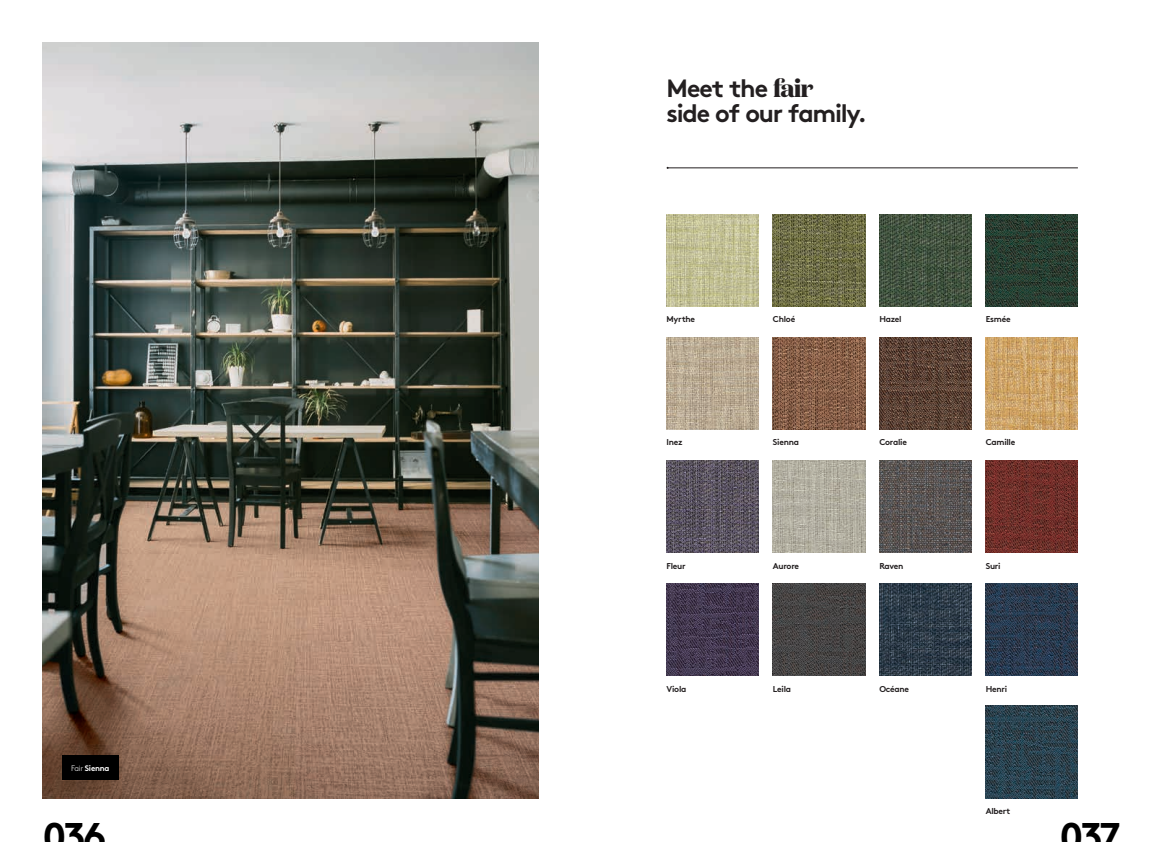
<style>
.page{position:relative;width:1163px;height:842px;background:#fff}
.page>*{position:absolute;margin:0;border:0;box-sizing:border-box;transform-origin:0 0}
.t1{font:700 40px "Brown";letter-spacing:-.09em;color:#000}
.t2{font:700 25px/25px "Brown";letter-spacing:-.05em;color:#231f20}
.t3{font:700 8.5px "Brown";letter-spacing:-.03em;color:#231f20}
.t4{font:700 8px "Brown";letter-spacing:-.025em;color:#fff}
.s1{font-family:"Domaine Disp"}
.s2{font-weight:300}
</style>
<div class="page">
<img style="left:43px;top:43px;width:496px;height:756px">
<div style="left:63px;top:755px;width:56px;height:24px;background:#000"></div>
<hr style="left:667px;top:168px;width:410px;height:1px;background:#231f20">
<img style="left:666px;top:214px;width:92px;height:92px">
<img style="left:772px;top:214px;width:93px;height:92px">
<img style="left:879px;top:214px;width:92px;height:92px">
<img style="left:985px;top:214px;width:92px;height:92px">
<img style="left:772px;top:460px;width:93px;height:92px">
<img style="left:985px;top:337px;width:92px;height:92px">
<img style="left:666px;top:337px;width:92px;height:92px">
<img style="left:985px;top:460px;width:92px;height:92px">
<img style="left:772px;top:337px;width:93px;height:92px">
<img style="left:772px;top:583px;width:93px;height:93px">
<img style="left:879px;top:337px;width:92px;height:92px">
<img style="left:879px;top:460px;width:92px;height:92px">
<img style="left:985px;top:583px;width:92px;height:93px">
<img style="left:985px;top:706px;width:92px;height:92px">
<img style="left:666px;top:460px;width:92px;height:92px">
<img style="left:879px;top:583px;width:92px;height:93px">
<img style="left:666px;top:583px;width:92px;height:93px">
<h2 class="t2" style="left:666px;top:73px;width:202px">Meet the <span class="s1">fair<br></span>side of our family.</h2>
<p class="t3" style="left:666px;top:312px;width:30px">Myrthe</p>
<p class="t3" style="left:772px;top:312px;width:24px">Chloé</p>
<p class="t3" style="left:879px;top:312px;width:24px">Hazel</p>
<p class="t3" style="left:985px;top:312px;width:26px">Esmée</p>
<p class="t3" style="left:666px;top:435px;width:18px">Inez</p>
<p class="t3" style="left:985px;top:435px;width:31px">Camille</p>
<p class="t3" style="left:772px;top:435px;width:28px">Sienna</p>
<p class="t3" style="left:879px;top:435px;width:29px">Coralie</p>
<p class="t4" style="left:71px;top:762px;width:40px"><span class="s2">Fair</span> Sienna</p>
<p class="t3" style="left:666px;top:559px;width:21px">Fleur</p>
<p class="t3" style="left:772px;top:559px;width:28px">Aurore</p>
<p class="t3" style="left:879px;top:559px;width:26px">Raven</p>
<p class="t3" style="left:985px;top:559px;width:16px">Suri</p>
<p class="t3" style="left:772px;top:682px;width:20px">Leila</p>
<p class="t3" style="left:666px;top:682px;width:21px">Viola</p>
<p class="t3" style="left:879px;top:682px;width:31px">Océane</p>
<p class="t3" style="left:985px;top:682px;width:23px">Henri</p>
<p class="t3" style="left:985px;top:804px;width:26px">Albert</p>
<h1 class="t1" style="left:43px;top:804px;width:65px">036</h1>
<h1 class="t1" style="left:1059px;top:804px;width:62px">037</h1>
</div>
